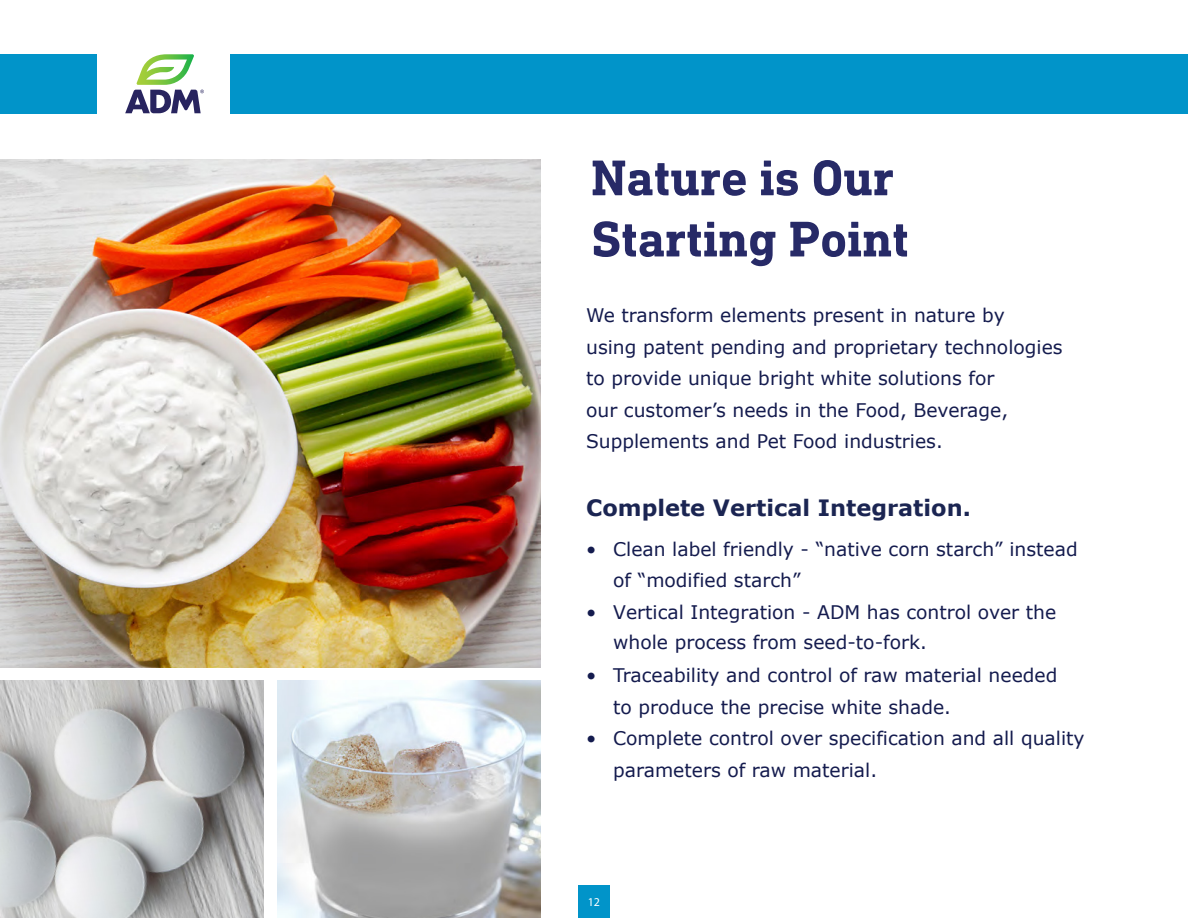
<style>
.page{position:relative;width:1188px;height:918px;background:#fff}
.page>*{position:absolute;margin:0;border:0;box-sizing:border-box;transform-origin:0 0}
.t1{font:700 51px/61.2px "DIN Next Slab Pro";color:#272a67}
.t2{font:700 22.5px "Verdana";color:#1b2552}
.t3{font:18.75px/31.5px "Verdana";color:#141b4e}
.t4{font:600 12px "Acumin Pro";color:#fff}
</style>
<div class="page">
<div style="left:231px;top:54px;width:957px;height:59px;background:#0194c9"></div>
<div style="left:0;top:54px;width:97px;height:59px;background:#0194c9"></div>
<svg style="left:125px;top:54px;width:79px;height:59px"></svg>
<div style="left:578px;top:886px;width:31px;height:32px;background:#0194c9"></div>
<img style="left:1px;top:159px;width:540px;height:508px">
<img style="left:1px;top:680px;width:262px;height:238px">
<img style="left:277px;top:680px;width:264px;height:238px">
<p class="t1" style="left:591px;top:147px;width:319px">Nature is Our<br>Starting Point</p>
<p class="t3" style="left:586px;top:300px;width:478px">We transform elements present in nature by<br>using patent pending and proprietary technologies to provide unique bright white solutions for<br>our customer’s needs in the Food, Beverage, Supplements and Pet Food industries.</p>
<p class="t2" style="left:586px;top:492px;width:386px">Complete Vertical Integration.</p>
<p class="t3" style="left:613px;top:534px;width:466px;line-height:30.2px;text-indent:-27px">• Clean label friendly - “native corn starch” instead of “modified starch”</p>
<p class="t3" style="left:613px;top:597px;width:445px;line-height:30px;text-indent:-27px">• Vertical Integration - ADM has control over the whole process from seed-to-fork.</p>
<p class="t3" style="left:586px;top:660px;width:473px">• Traceability and control of raw material needed</p>
<p class="t3" style="left:613px;top:691px;width:339px">to produce the precise white shade.</p>
<p class="t3" style="left:586px;top:723px;width:12px">•</p>
<p class="t3" style="left:613px;top:754px;width:265px">parameters of raw material.</p>
<p class="t3" style="left:613px;top:723px;width:473px">Complete control over specification and all quality</p>
<p class="t4" style="left:588px;top:895px;width:14px">12</p>
</div>
